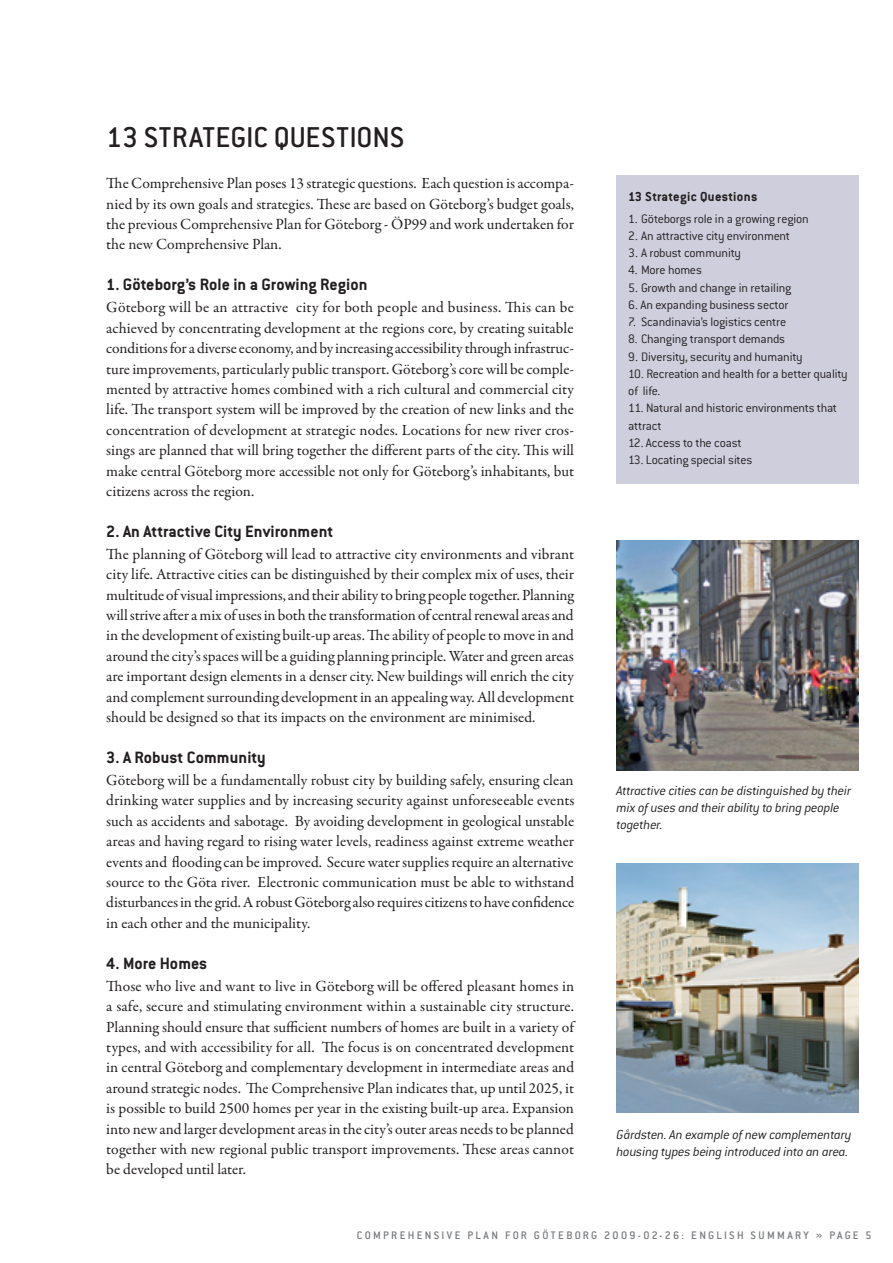
<style>
.page{position:relative;width:893px;height:1263px;background:#fff}
.page>*{position:absolute;margin:0;border:0;box-sizing:border-box;transform-origin:0 0}
.t1{font:500 31.5px "Conduit ITC Std";color:#231f20}
.t2{font:700 18px "Conduit ITC Std";letter-spacing:.005em;color:#231f20}
.t3{font:15.6px/20.4px "Garamond Premr Pro";letter-spacing:-.005em;color:#231f20;text-align:justify}
.t4{font:italic 300 14.25px/17.2px "Conduit ITC Std";letter-spacing:-.015em;color:#231f20}
.t5{font:700 14.25px "Conduit ITC Std";letter-spacing:.025em;color:#231f20}
.t6{font:300 13.5px/17.2px "Conduit ITC Std";letter-spacing:-.015em;color:#231f20}
.t7{font:500 12px "Conduit ITC Std";letter-spacing:.19em;color:#76787b}
</style>
<div class="page">
<div style="left:617px;top:175px;width:242px;height:309px;background:#cecedd"></div>
<img style="left:617px;top:863px;width:242px;height:249px">
<img style="left:617px;top:540px;width:242px;height:231px">
<h1 class="t1" style="left:106px;top:119px;width:300px">13 STRATEGIC QUESTIONS</h1>
<p class="t3" style="left:106px;top:173px;width:469px">The Comprehensive Plan poses 13 strategic questions. Each question is accompa&shy;nied by its own goals and strategies. These are based on Göteborg’s budget goals, the previous Comprehensive Plan for Göteborg - ÖP99 and work undertaken for the new Comprehensive Plan.</p>
<p class="t2" style="left:106px;top:274px;width:263px">1. Göteborg’s Role in a Growing Region</p>
<p class="t3" style="left:106px;top:298px;width:469px">Göteborg will be an attractive city for both people and business. This can be achieved by concentrating development at the regions core, by creating suitable conditions for a diverse economy, and by increasing accessibility through infrastruc&shy;ture improvements, particularly public transport. Göteborg’s core will be comple&shy;mented by attractive homes combined with a rich cultural and commercial city life. The transport system will be improved by the creation of new links and the concentration of development at strategic nodes. Locations for new river cros&shy;sings are planned that will bring together the different parts of the city. This will make central Göteborg more accessible not only for Göteborg’s inhabitants, but citizens across the region.</p>
<p class="t2" style="left:106px;top:520px;width:228px">2. An Attractive City Environment</p>
<p class="t3" style="left:106px;top:544px;width:469px">The planning of Göteborg will lead to attractive city environments and vibrant city life. Attractive cities can be distinguished by their complex mix of uses, their multitude of visual impressions, and their ability to bring people together. Planning will strive after a mix of uses in both the transformation of central renewal areas and in the development of existing built-up areas. The ability of people to move in and around the city’s spaces will be a guiding planning principle. Water and green areas are important design elements in a denser city. New buildings will enrich the city and complement surrounding development in an appealing way. All development should be designed so that its impacts on the environment are minimised.</p>
<p class="t2" style="left:106px;top:746px;width:161px">3. A Robust Community</p>
<p class="t3" style="left:106px;top:770px;width:470px">Göteborg will be a fundamentally robust city by building safely, ensuring clean drinking water supplies and by increasing security against unforeseeable events such as accidents and sabotage. By avoiding development in geological unstable areas and having regard to rising water levels, readiness against extreme weather events and flooding can be improved. Secure water supplies require an alternative source to the Göta river. Electronic communication must be able to withstand disturbances in the grid. A robust Göteborg also requires citizens to have confidence in each other and the municipality.</p>
<p class="t2" style="left:106px;top:952px;width:103px">4. More Homes</p>
<p class="t3" style="left:106px;top:976px;width:470px">Those who live and want to live in Göteborg will be offered pleasant homes in a safe, secure and stimulating environment within a sustainable city structure.<br>Planning should ensure that sufficient numbers of homes are built in a variety of types, and with accessibility for all. The focus is on concentrated development in central Göteborg and complementary development in intermediate areas and around strategic nodes. The Comprehensive Plan indicates that, up until 2025, it is possible to build 2500 homes per year in the existing built-up area. Expansion into new and larger development areas in the city’s outer areas needs to be planned together with new regional public transport improvements. These areas cannot be developed until later.</p>
<p class="t5" style="left:628px;top:188px;width:131px">13 Strategic Questions</p>
<p class="t6" style="left:628px;top:209px;width:182px">1. Göteborgs role in a growing region</p>
<p class="t6" style="left:628px;top:227px;width:163px">2. An attractive city environment</p>
<p class="t6" style="left:628px;top:244px;width:114px">3. A robust community</p>
<p class="t6" style="left:628px;top:261px;width:75px">4. More homes</p>
<p class="t6" style="left:628px;top:278px;width:165px">5. Growth and change in retailing</p>
<p class="t6" style="left:628px;top:296px;width:162px">6. An expanding business sector</p>
<p class="t6" style="left:628px;top:313px;width:159px">7. Scandinavia’s logistics centre</p>
<p class="t6" style="left:628px;top:330px;width:158px">8. Changing transport demands</p>
<p class="t6" style="left:628px;top:347px;width:176px">9. Diversity, security and humanity</p>
<p class="t6" style="left:628px;top:365px;width:221px">10. Recreation and health for a better quality of life.</p>
<p class="t6" style="left:628px;top:399px;width:210px">11. Natural and historic environments that attract</p>
<p class="t6" style="left:628px;top:434px;width:115px">12. Access to the coast</p>
<p class="t6" style="left:628px;top:451px;width:126px">13. Locating special sites</p>
<p class="t4" style="left:617px;top:781px;width:236px">Attractive cities can be distinguished by their mix of uses and their ability to bring people together.</p>
<p class="t4" style="left:617px;top:1125px;width:237px">Gårdsten. An example of new complementary housing types being introduced into an area.</p>
<p class="t7" style="left:357px;top:1228px;width:502px">COMPREHENSIVE PLAN FOR GÖTEBORG 2009-02-26: ENGLISH SU MMARY » PA GE</p>
</div>
